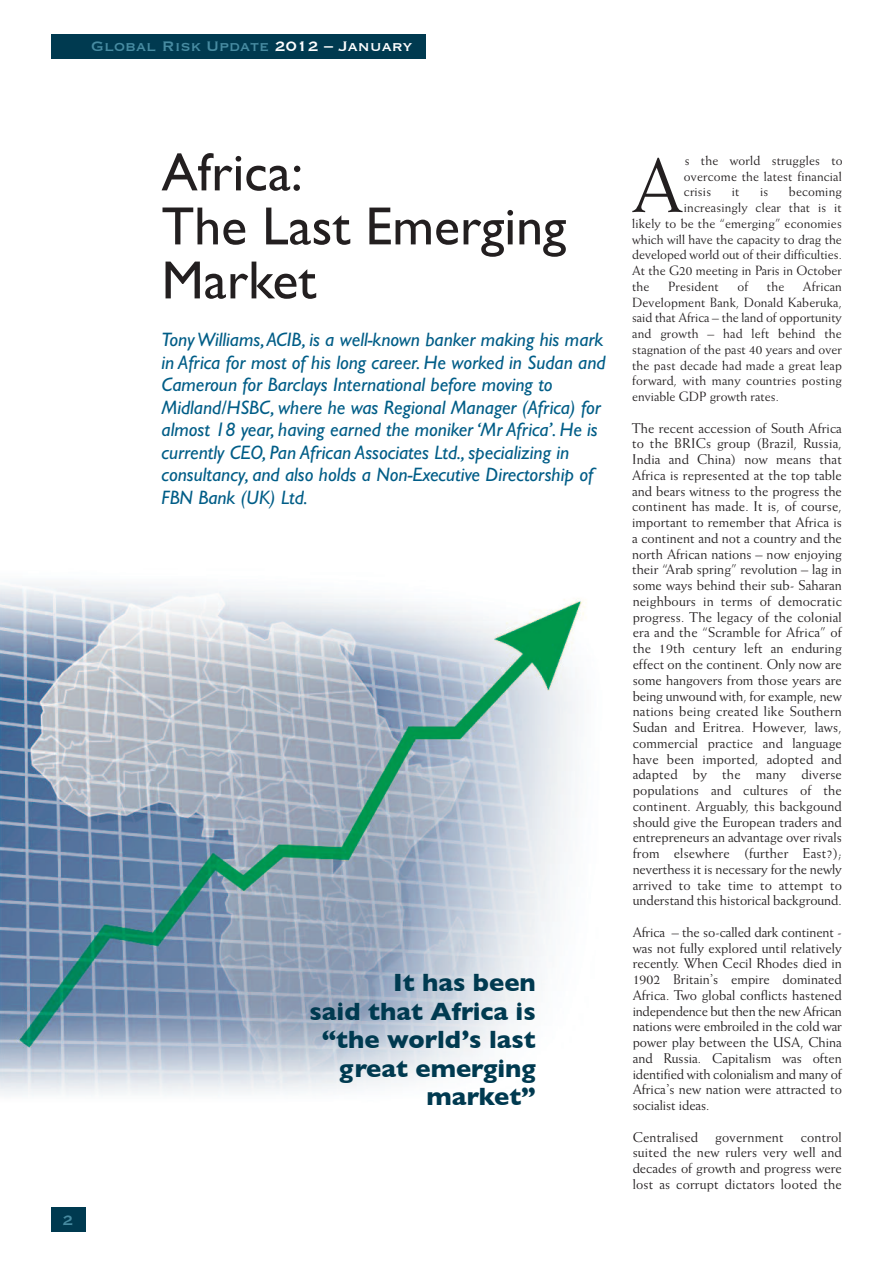
<style>
.page{position:relative;width:893px;height:1263px;background:#fff}
.page>*{position:absolute;margin:0;border:0;box-sizing:border-box;transform-origin:0 0}
.t1{font:78.3px "Weiss BT";color:#231f20}
.t2{font:54px/54px "Gill Sans";color:#231f20}
.t3{font:700 25.5px/28.5px "Gill Sans";color:#003a50;text-align:right}
.t4{font:italic 19.5px/22.5px "Gill Sans";color:#005d87}
.t5{font:18px "Copperplate";color:#478ba1}
.t6{font:14.25px/15.8px "Weiss BT";color:#231f20;text-align:justify}
.t7{font:13.5px/15.8px "Weiss BT";letter-spacing:.01em;color:#231f20;text-align:justify}
.s1{color:#fff}
</style>
<div class="page">
<img style="left:0;top:582px;width:585px;height:514px">
<div style="left:51px;top:34px;width:374px;height:24px;background:#003a50"></div>
<div style="left:51px;top:1208px;width:34px;height:24px;background:#003a50"></div>
<p class="t5" style="left:91px;top:37px;width:323px">Global Risk Update <span class="s1">2012 – January</span></p>
<p class="t5" style="left:63px;top:1211px;width:12px">2</p>
<h2 class="t2" style="left:162px;top:145px;width:406px">Africa:<br>The Last Emerging<br>Market</h2>
<p class="t4" style="left:162px;top:330px;width:446px">TonyWilliams,ACIB, is a well-known banker making his mark in Africa for most of his long career. He worked in Sudan and Cameroun for Barclays International before moving to Midland/HSBC, where he was Regional Manager (Africa) for almost 18 year, having earned the moniker ‘Mr Africa’. He is currently CEO, Pan African Associates Ltd., specializing in consultancy, and also holds a Non-Executive Directorship of FBN Bank (UK) Ltd.</p>
<h3 class="t3" style="left:309px;top:968px;width:228px">It has been<br>said that Africa is “the world’s last great emerging market”</h3>
<h1 class="t1" style="left:632px;top:159px;width:53px">A</h1>
<p class="t7" style="left:684px;top:154px;width:160px">s the world struggles to overcome the latest financial crisis</p>
<p class="t7" style="left:732px;top:185px;width:9px">it</p>
<p class="t7" style="left:760px;top:185px;width:10px">is</p>
<p class="t7" style="left:789px;top:185px;width:54px">becoming</p>
<p class="t7" style="left:684px;top:201px;width:160px">increasingly clear that is it</p>
<p class="t7" style="left:632px;top:217px;width:211px">likely to be the “emerging” economies</p>
<p class="t7" style="left:632px;top:232px;width:211px">which will have the capacity to drag the</p>
<p class="t7" style="left:632px;top:248px;width:211px">developed world out of their difficulties.</p>
<p class="t7" style="left:632px;top:264px;width:211px">At the G20 meeting in Paris in October</p>
<p class="t7" style="left:632px;top:280px;width:19px">the</p>
<p class="t7" style="left:668px;top:280px;width:52px">President</p>
<p class="t7" style="left:737px;top:280px;width:12px">of</p>
<p class="t7" style="left:767px;top:280px;width:19px">the</p>
<p class="t7" style="left:632px;top:280px;width:211px;text-indent:171px">African Development Bank, Donald Kaberuka, said that Africa – the land of opportunity and growth – had left behind the stagnation of the past 40 years and over the past decade had made a great leap forward, with many countries posting enviable GDP growth rates.</p>
<p class="t6" style="left:632px;top:421px;width:211px">The recent accession of South Africa to the BRICs group (Brazil, Russia, India and China) now means that Africa is represented at the top table and bears witness to the progress the continent has made. It is, of course, important to remember that Africa is a continent and not a country and the north African nations – now enjoying their “Arab spring” revolution – lag in some ways behind their sub- Saharan neighbours in terms of democratic progress. The legacy of the colonial era and the “Scramble for Africa” of the 19th century left an enduring effect on the continent. Only now are some hangovers from those years are being unwound with, for example, new nations being created like Southern Sudan and Eritrea. However, laws, commercial practice and language have been imported, adopted and adapted by the many diverse populations and cultures of the continent. Arguably, this backgound should give the European traders and entrepreneurs an advantage over rivals from elsewhere (further East?); neverthess it is necessary for the newly arrived to take time to attempt to understand this historical background.</p>
<p class="t6" style="left:633px;top:925px;width:211px">Africa – the so-called dark continent - was not fully explored until relatively recently. When Cecil Rhodes died in 1902 Britain’s empire dominated Africa. Two global conflicts hastened independence but then the new African nations were embroiled in the cold war power play between the USA, China and Russia. Capitalism was often identified with colonialism and many of Africa’s new nation were attracted to socialist ideas.</p>
<p class="t6" style="left:633px;top:1130px;width:211px">Centralised government control suited the new rulers very well and decades of growth and progress were lost as corrupt dictators looted the</p>
</div>
